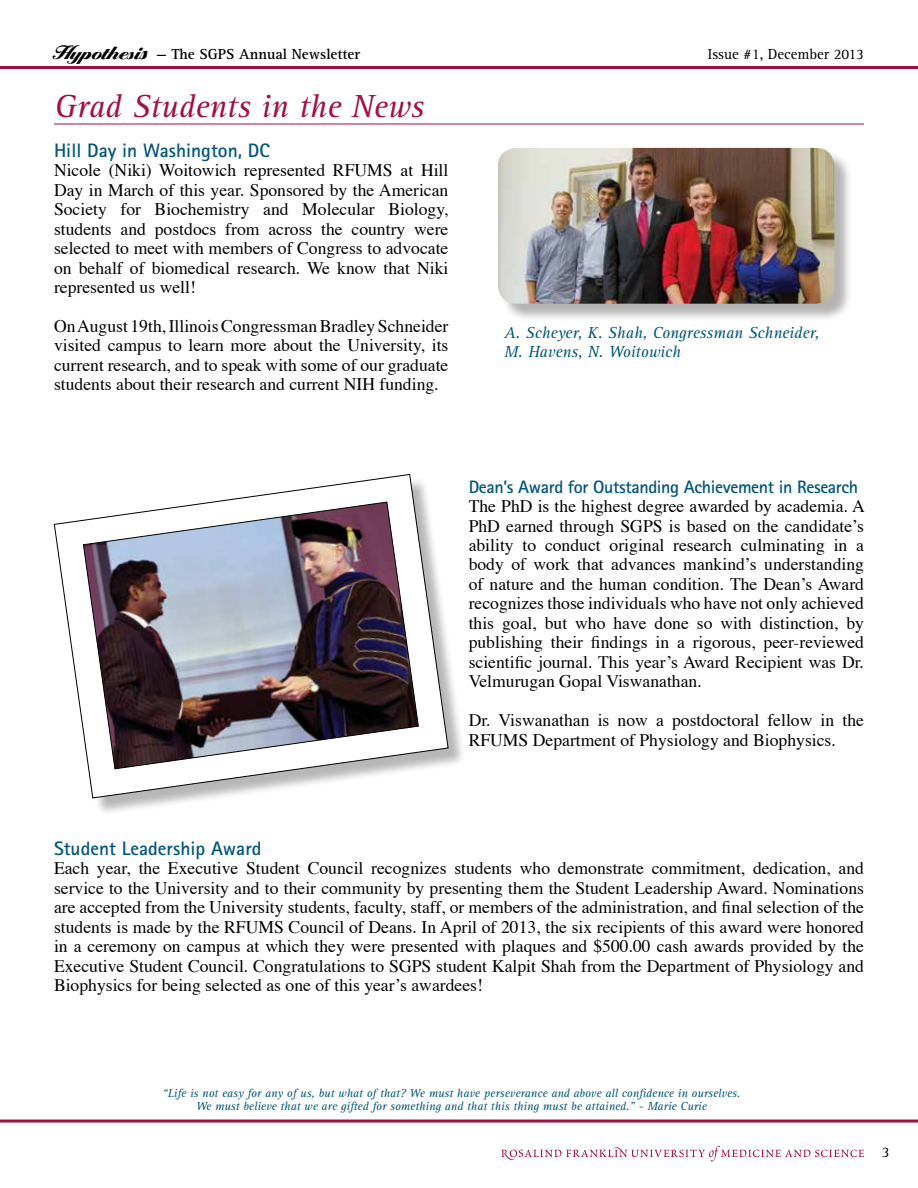
<style>
.page{position:relative;width:918px;height:1188px;background:#fff}
.page>*{position:absolute;margin:0;border:0;box-sizing:border-box;transform-origin:0 0}
.t1{font:italic 33px "Rotis Serif";color:#a10f45}
.t2{font:700 19.5px "Rotis Sans Serif";color:#00567a}
.t3{font:700 18px "Rotis Sans Serif";letter-spacing:-.02em;color:#00567a}
.t4{font:17.7px/19.5px "Times";color:#000;text-align:justify}
.t5{font:italic 16.5px/19.5px "Rotis Serif";color:#00567a}
.t6{font:700 15px "Rotis Serif";color:#000}
.t7{font:15px "Rotis Serif";color:#000}
.t8{font:italic 12px/13.5px "Rotis Serif";color:#00567a;text-align:center}
.s1{font-family:"Biorst";font-weight:400;font-size:27px}
.s2{font-family:"Biorst";font-weight:400;font-size:31.5px}
</style>
<div class="page">
<hr style="left:0;top:1120px;width:918px;height:3px;background:#a10f45">
<hr style="left:0;top:66px;width:918px;height:3px;background:#a10f45">
<svg style="left:501px;top:1146px;width:363px;height:15px"></svg>
<div style="left:500px;top:150px;width:353px;height:172px;background:#000;opacity:.3"></div>
<img style="left:498px;top:148px;width:336px;height:156px">
<div style="left:57px;top:477px;width:410px;height:340px;background:#000;opacity:.29"></div>
<svg style="left:54px;top:474px;width:395px;height:325px"></svg>
<img style="left:83px;top:501px;width:336px;height:268px">
<hr style="left:54px;top:124px;width:810px;height:1px;background:#a10f45">
<p class="t6" style="left:54px;top:45px;width:308px"><span class="s1">Hypothesi</span><span class="s2">s</span> — The SGPS Annual Newsletter</p>
<p class="t7" style="left:708px;top:45px;width:158px">Issue #1, December 2013</p>
<h1 class="t1" style="left:54px;top:87px;width:372px">Grad Students in the News</h1>
<p class="t2" style="left:54px;top:138px;width:217px">Hill Day in Washington, DC</p>
<p class="t4" style="left:54px;top:159px;width:396px">Nicole (Niki) Woitowich represented RFUMS at Hill Day in March of this year. Sponsored by the American Society for Biochemistry and Molecular Biology, students and postdocs from across the country were selected to meet with members of Congress to advocate on behalf of biomedical research. We know that Niki represented us well!</p>
<p class="t4" style="left:54px;top:314px;width:396px">On August 19th, Illinois Congressman Bradley Schneider visited campus to learn more about the University, its current research, and to speak with some of our graduate students about their research and current NIH funding.</p>
<p class="t5" style="left:504px;top:323px;width:317px">A. Scheyer, K. Shah, Congressman Schneider,<br>M. Havens, N. Woitowich</p>
<p class="t3" style="left:469px;top:475px;width:391px">Dean’s Award for Outstanding Achievement in Research</p>
<p class="t4" style="left:469px;top:495px;width:398px">The PhD is the highest degree awarded by academia. A PhD earned through SGPS is based on the candidate’s ability to conduct original research culminating in a body of work that advances mankind’s understanding of nature and the human condition. The Dean’s Award recognizes those individuals who have not only achieved this goal, but who have done so with distinction, by publishing their findings in a rigorous, peer-reviewed scientific journal. This year’s Award Recipient was Dr.<br>Velmurugan Gopal Viswanathan.</p>
<p class="t4" style="left:469px;top:709px;width:397px">Dr. Viswanathan is now a postdoctoral fellow in the<br>RFUMS Department of Physiology and Biophysics.</p>
<p class="t2" style="left:54px;top:836px;width:209px">Student Leadership Award</p>
<p class="t4" style="left:54px;top:857px;width:812px">Each year, the Executive Student Council recognizes students who demonstrate commitment, dedication, and service to the University and to their community by presenting them the Student Leadership Award. Nominations are accepted from the University students, faculty, staff, or members of the administration, and final selection of the students is made by the RFUMS Council of Deans. In April of 2013, the six recipients of this award were honored in a ceremony on campus at which they were presented with plaques and $500.00 cash awards provided by the Executive Student Council. Congratulations to SGPS student Kalpit Shah from the Department of Physiology and Biophysics for being selected as one of this year’s awardees!</p>
<p class="t8" style="left:163px;top:1086px;width:579px">“Life is not easy for any of us, but what of that? We must have perseverance and above all confidence in ourselves.<br>We must believe that we are gifted for something and that this thing must be attained.” - Marie Curie</p>
<p class="t7" style="left:882px;top:1143px;width:9px">3</p>
</div>
